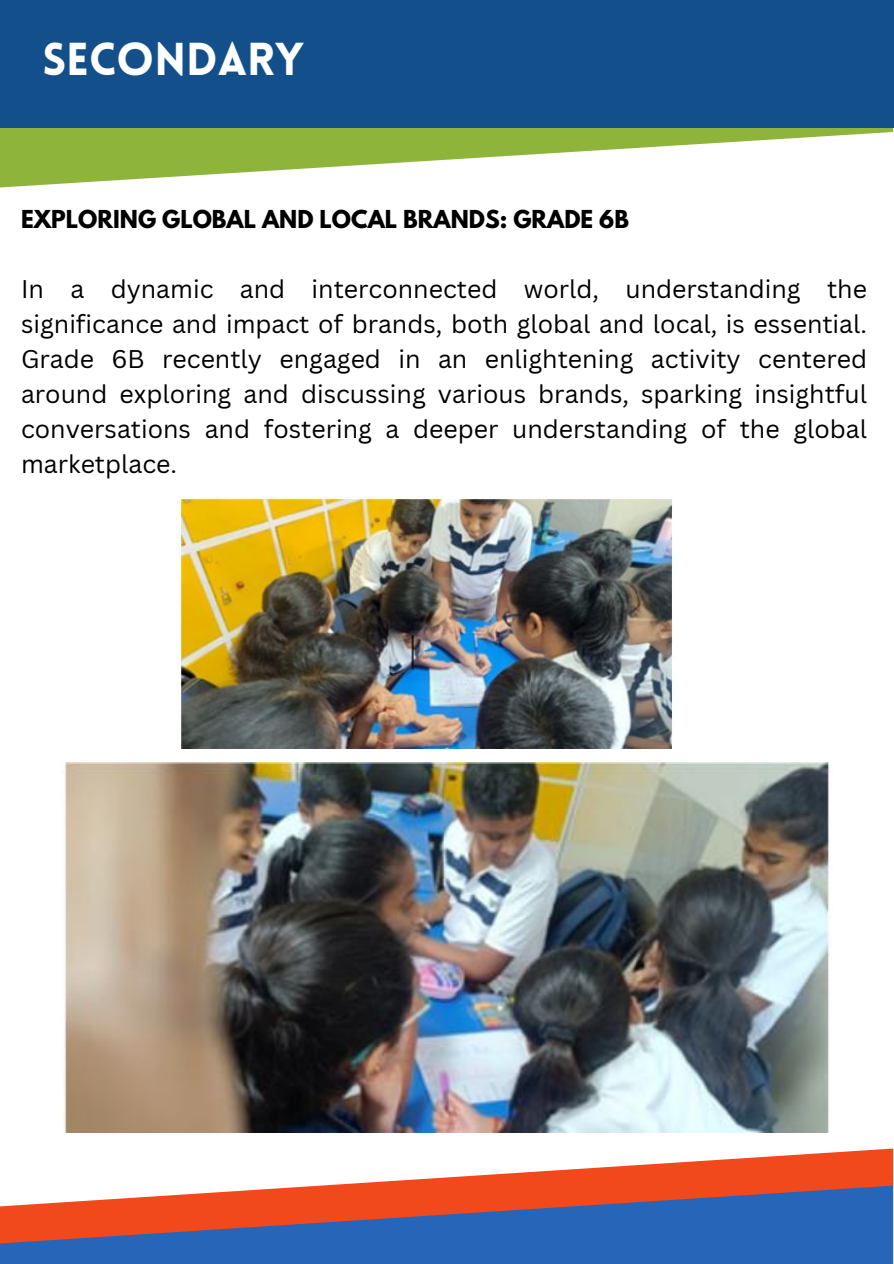
<style>
.page{position:relative;width:894px;height:1264px;background:#fff}
.page>*{position:absolute;margin:0;border:0;box-sizing:border-box;transform-origin:0 0}
.t1{font:900 45px "Lovelo";color:#fff}
.t2{font:24.9px/34.8px "Canva Sans";color:#000;text-align:justify}
.t3{font:700 21.9px "League Spartan";color:#000}
</style>
<div class="page">
<svg style="left:0;top:128px;width:892px;height:59px;fill:#8fb43c"></svg>
<div style="left:0;top:0;width:892px;height:128px;background:#13508b"></div>
<div style="left:0;top:1243px;width:892px;height:20px;background:#2765b9"></div>
<svg style="left:0;top:1148px;width:892px;height:95px"></svg>
<img style="left:177px;top:496px;width:496px;height:252px">
<img style="left:64px;top:763px;width:766px;height:369px">
<h1 class="t1" style="left:42px;top:41px;width:263px">SECONDARY</h1>
<p class="t3" style="left:21px;top:209px;width:609px">EXPLORING GLOBAL AND LOCAL BRANDS: GRADE 6B</p>
<p class="t2" style="left:21px;top:271px;width:847px">In a dynamic and interconnected world, understanding the significance and impact of brands, both global and local, is essential.<br>Grade 6B recently engaged in an enlightening activity centered around exploring and discussing various brands, sparking insightful conversations and fostering a deeper understanding of the global marketplace.</p>
</div>
